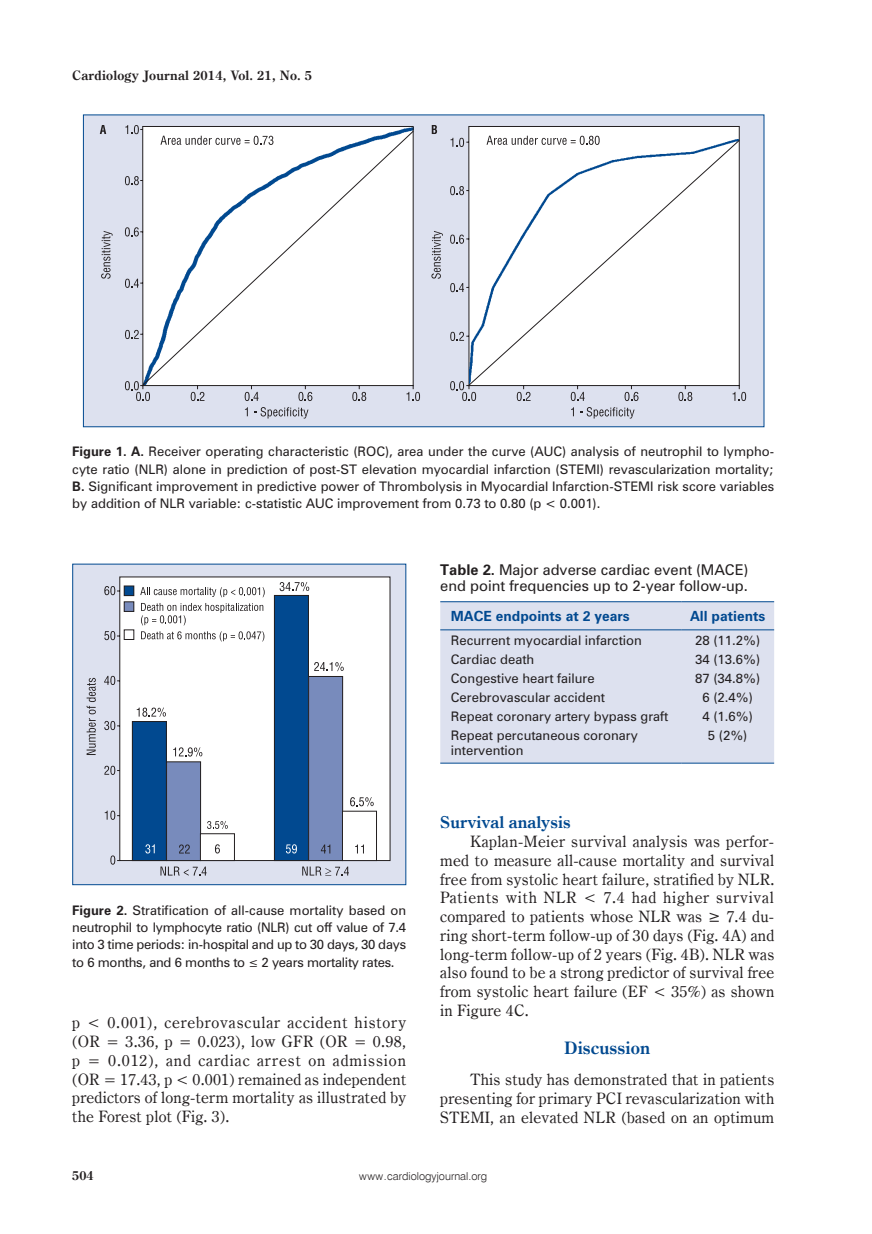
<style>
.page{position:relative;width:872px;height:1234px;background:#fff}
.page>*{position:absolute;margin:0;border:0;box-sizing:border-box;transform-origin:0 0}
._05_-_Śródtytuł_-_1{font:700 17.25px "Century Oldst EU";color:#014990}
._06_-_Śródtytuł_-_2{font:700 16.5px "Century Oldst EU";color:#014990}
._08_-_Tekst{font:15.75px/18.8px "Century Oldst EU";letter-spacing:.015em;color:#231f20;text-align:justify}
._12_-_Tabela_numer{font:13.5px/16.5px "Zurich PL";color:#231f20}
.t1{font:700 13.05px "Century Oldst EU";letter-spacing:.015em;color:#231f20}
._13_-_Tabela_-_nagłó{font:700 12.75px "Zurich PL";color:#014990}
.t2{font:700 12.75px "Century Oldst EU";color:#231f20}
._15_-_Rycina_-_podpi{font:12px/17.2px "Zurich PL";letter-spacing:-.02em;color:#231f20;text-align:justify}
._14_-_Tabela_-_tekst{font:12px/15px "Zurich PL";color:#231f20}
.t3{font:10.95px "Swis 721 Lt EU";color:#231f20}
.s1{font-weight:700}
</style>
<div class="page">
<div style="left:72px;top:563px;width:334px;height:321px;background:#dde1ef"></div>
<div style="left:83px;top:114px;width:681px;height:313px;background:#dde1ef"></div>
<div style="left:440px;top:602px;width:334px;height:160px;background:#dde1ef"></div>
<hr style="left:440px;top:601px;width:241px;height:1px;background:#014990">
<hr style="left:681px;top:601px;width:93px;height:1px;background:#014990">
<hr style="left:440px;top:629px;width:241px;height:1px;background:#014990">
<hr style="left:681px;top:629px;width:93px;height:1px;background:#014990">
<hr style="left:440px;top:762px;width:241px;height:1px;background:#014990">
<hr style="left:681px;top:762px;width:93px;height:1px;background:#014990">
<svg style="left:466px;top:126px;width:274px;height:264px"></svg>
<div style="left:469px;top:128px;width:270px;height:11px;background:#fff"></div>
<svg style="left:140px;top:126px;width:274px;height:264px"></svg>
<svg style="left:125px;top:125px;width:14px;height:9px"></svg>
<svg style="left:450px;top:138px;width:14px;height:9px"></svg>
<svg style="left:100px;top:125px;width:6px;height:9px"></svg>
<svg style="left:432px;top:125px;width:5px;height:9px"></svg>
<svg style="left:125px;top:330px;width:14px;height:9px"></svg>
<svg style="left:450px;top:332px;width:14px;height:9px"></svg>
<svg style="left:125px;top:227px;width:14px;height:9px"></svg>
<svg style="left:450px;top:234px;width:14px;height:10px"></svg>
<svg style="left:125px;top:278px;width:14px;height:10px"></svg>
<svg style="left:450px;top:283px;width:14px;height:9px"></svg>
<svg style="left:125px;top:176px;width:14px;height:9px"></svg>
<svg style="left:450px;top:186px;width:14px;height:9px"></svg>
<svg style="left:125px;top:381px;width:25px;height:20px"></svg>
<svg style="left:450px;top:381px;width:26px;height:20px"></svg>
<svg style="left:191px;top:392px;width:13px;height:9px"></svg>
<svg style="left:517px;top:392px;width:13px;height:9px"></svg>
<svg style="left:245px;top:392px;width:13px;height:9px"></svg>
<svg style="left:571px;top:392px;width:13px;height:9px"></svg>
<svg style="left:298px;top:392px;width:14px;height:9px"></svg>
<svg style="left:624px;top:392px;width:14px;height:9px"></svg>
<svg style="left:352px;top:392px;width:14px;height:9px"></svg>
<svg style="left:678px;top:392px;width:14px;height:9px"></svg>
<svg style="left:406px;top:392px;width:14px;height:9px"></svg>
<svg style="left:732px;top:392px;width:14px;height:9px"></svg>
<svg style="left:486px;top:136px;width:113px;height:3px"></svg>
<svg style="left:245px;top:407px;width:63px;height:11px"></svg>
<svg style="left:571px;top:407px;width:63px;height:11px"></svg>
<svg style="left:101px;top:231px;width:12px;height:47px"></svg>
<svg style="left:431px;top:231px;width:12px;height:47px"></svg>
<svg style="left:142px;top:130px;width:272px;height:256px;background:#edeef0"></svg>
<svg style="left:468px;top:139px;width:272px;height:247px;background:#f0f1f2"></svg>
<svg style="left:87px;top:677px;width:9px;height:77px"></svg>
<svg style="left:117px;top:576px;width:274px;height:285px;background:#f8f7f8"></svg>
<svg style="left:110px;top:855px;width:5px;height:9px"></svg>
<svg style="left:105px;top:810px;width:10px;height:9px"></svg>
<svg style="left:104px;top:765px;width:11px;height:9px"></svg>
<svg style="left:104px;top:720px;width:11px;height:10px"></svg>
<svg style="left:104px;top:675px;width:11px;height:10px"></svg>
<svg style="left:104px;top:631px;width:11px;height:9px"></svg>
<svg style="left:104px;top:586px;width:11px;height:9px"></svg>
<svg style="left:137px;top:707px;width:29px;height:9px"></svg>
<svg style="left:279px;top:582px;width:30px;height:9px"></svg>
<svg style="left:314px;top:661px;width:30px;height:10px"></svg>
<svg style="left:350px;top:797px;width:24px;height:9px"></svg>
<svg style="left:173px;top:747px;width:29px;height:9px"></svg>
<svg style="left:207px;top:820px;width:21px;height:8px"></svg>
<svg style="left:141px;top:631px;width:123px;height:10px"></svg>
<svg style="left:140px;top:587px;width:125px;height:10px"></svg>
<svg style="left:141px;top:603px;width:122px;height:22px;background:#e0e0e0"></svg>
<div style="left:274px;top:595px;width:34px;height:265px;background:#014990"></div>
<div style="left:274px;top:595px;width:35px;height:265px;border:1px solid #231f20"></div>
<div style="left:132px;top:721px;width:34px;height:139px;background:#014990"></div>
<div style="left:132px;top:721px;width:35px;height:139px;border:1px solid #231f20"></div>
<div style="left:308px;top:676px;width:34px;height:184px;background:#788bbc"></div>
<div style="left:308px;top:676px;width:35px;height:184px;border:1px solid #231f20"></div>
<div style="left:166px;top:761px;width:35px;height:99px;background:#788bbc"></div>
<div style="left:166px;top:761px;width:35px;height:99px;border:1px solid #231f20"></div>
<div style="left:342px;top:811px;width:34px;height:49px;background:#fff"></div>
<div style="left:342px;top:810px;width:35px;height:50px;border:1px solid #231f20"></div>
<div style="left:200px;top:833px;width:34px;height:27px;background:#fff"></div>
<div style="left:200px;top:833px;width:35px;height:27px;border:1px solid #231f20"></div>
<div style="left:124px;top:586px;width:10px;height:9px;background:#014990"></div>
<div style="left:124px;top:585px;width:10px;height:11px;border:1px solid #231f20"></div>
<div style="left:124px;top:601px;width:10px;height:10px;background:#788bbc"></div>
<div style="left:124px;top:601px;width:10px;height:10px;border:1px solid #231f20"></div>
<div style="left:124px;top:629px;width:10px;height:10px;background:#fff"></div>
<svg style="left:302px;top:866px;width:47px;height:9px"></svg>
<svg style="left:160px;top:866px;width:47px;height:9px"></svg>
<svg style="left:145px;top:844px;width:10px;height:9px"></svg>
<svg style="left:286px;top:844px;width:11px;height:9px"></svg>
<svg style="left:179px;top:844px;width:11px;height:9px"></svg>
<svg style="left:321px;top:844px;width:9px;height:9px"></svg>
<svg style="left:215px;top:844px;width:5px;height:9px"></svg>
<svg style="left:355px;top:844px;width:9px;height:9px"></svg>
<p class="t1" style="left:72px;top:67px;width:241px">Cardiology Journal 2014, Vol. 21, No. 5</p>
<p class="_15_-_Rycina_-_podpi" style="left:72px;top:443px;width:703px"><span class="s1">Figure 1. A.</span> Receiver operating characteristic (ROC), area under the curve (AUC) analysis of neutrophil to lympho&shy;cyte ratio (NLR) alone in prediction of post-ST elevation myocardial infarction (STEMI) revascularization mortality; <span class="s1">B.</span> Significant improvement in predictive power of Thrombolysis in Myocardial Infarction-STEMI risk score variables by addition of NLR variable: c-statistic AUC improvement from 0.73 to 0.80 (p &lt; 0.001).</p>
<p class="_15_-_Rycina_-_podpi" style="left:72px;top:901px;width:335px"><span class="s1">Figure 2.</span> Stratification of all-cause mortality based on neutrophil to lymphocyte ratio (NLR) cut off value of 7.4 into 3 time periods: in-hospital and up to 30 days, 30 days to 6 months, and 6 months to</p>
<p class="_15_-_Rycina_-_podpi" style="left:261px;top:953px;width:134px">2 years mortality rates.</p>
<p class="_08_-_Tekst" style="left:72px;top:1013px;width:335px">p &lt; 0.001), cerebrovascular accident history (OR = 3.36, p = 0.023), low GFR (OR = 0.98, p = 0.012), and cardiac arrest on admission (OR = 17.43, p &lt; 0.001) remained as independent predictors of long-term mortality as illustrated by the Forest plot (Fig. 3).</p>
<p class="_12_-_Tabela_numer" style="left:440px;top:561px;width:310px"><span class="s1">Table 2.</span> Major adverse cardiac event (MACE) end point frequencies up to 2-year follow-up.</p>
<p class="_13_-_Tabela_-_nagłó" style="left:451px;top:607px;width:180px">MACE endpoints at 2 years</p>
<p class="_13_-_Tabela_-_nagłó" style="left:690px;top:607px;width:77px">All patients</p>
<p class="_14_-_Tabela_-_tekst" style="left:451px;top:632px;width:192px">Recurrent myocardial infarction</p>
<p class="_14_-_Tabela_-_tekst" style="left:695px;top:632px;width:67px">28 (11.2%)</p>
<p class="_14_-_Tabela_-_tekst" style="left:451px;top:651px;width:85px">Cardiac death</p>
<p class="_14_-_Tabela_-_tekst" style="left:695px;top:651px;width:67px">34 (13.6%)</p>
<p class="_14_-_Tabela_-_tekst" style="left:451px;top:670px;width:145px">Congestive heart failure</p>
<p class="_14_-_Tabela_-_tekst" style="left:695px;top:670px;width:67px">87 (34.8%)</p>
<p class="_14_-_Tabela_-_tekst" style="left:451px;top:689px;width:155px">Cerebrovascular accident</p>
<p class="_14_-_Tabela_-_tekst" style="left:702px;top:689px;width:52px">6 (2.4%)</p>
<p class="_14_-_Tabela_-_tekst" style="left:451px;top:708px;width:219px">Repeat coronary artery bypass graft</p>
<p class="_14_-_Tabela_-_tekst" style="left:702px;top:708px;width:52px">4 (1.6%)</p>
<p class="_14_-_Tabela_-_tekst" style="left:451px;top:727px;width:188px">Repeat percutaneous coronary intervention</p>
<p class="_14_-_Tabela_-_tekst" style="left:708px;top:727px;width:41px">5 (2%)</p>
<p class="_06_-_Śródtytuł_-_2" style="left:440px;top:812px;width:132px">Survival analysis</p>
<p class="_08_-_Tekst" style="left:440px;top:832px;width:335px;text-indent:30px">Kaplan-Meier survival analysis was perfor&shy;med to measure all-cause mortality and survival free from systolic heart failure, stratified by NLR.<br>Patients with NLR &lt; 7.4 had higher survival compared to patients whose NLR was ≥ 7.4 du&shy;ring short-term follow-up of 30 days (Fig. 4A) and long-term follow-up of 2 years (Fig. 4B). NLR was also found to be a strong predictor of survival free from systolic heart failure (EF &lt; 35%) as shown in Figure 4C.</p>
<p class="_05_-_Śródtytuł_-_1" style="left:564px;top:1036px;width:87px">Discussion</p>
<p class="_08_-_Tekst" style="left:440px;top:1070px;width:335px;text-indent:30px">This study has demonstrated that in patients presenting for primary PCI revascularization with STEMI, an elevated NLR (based on an optimum</p>
<p class="t2" style="left:72px;top:1167px;width:23px">504</p>
<p class="t3" style="left:359px;top:1169px;width:129px">www.cardiologyjournal.org</p>
</div>
